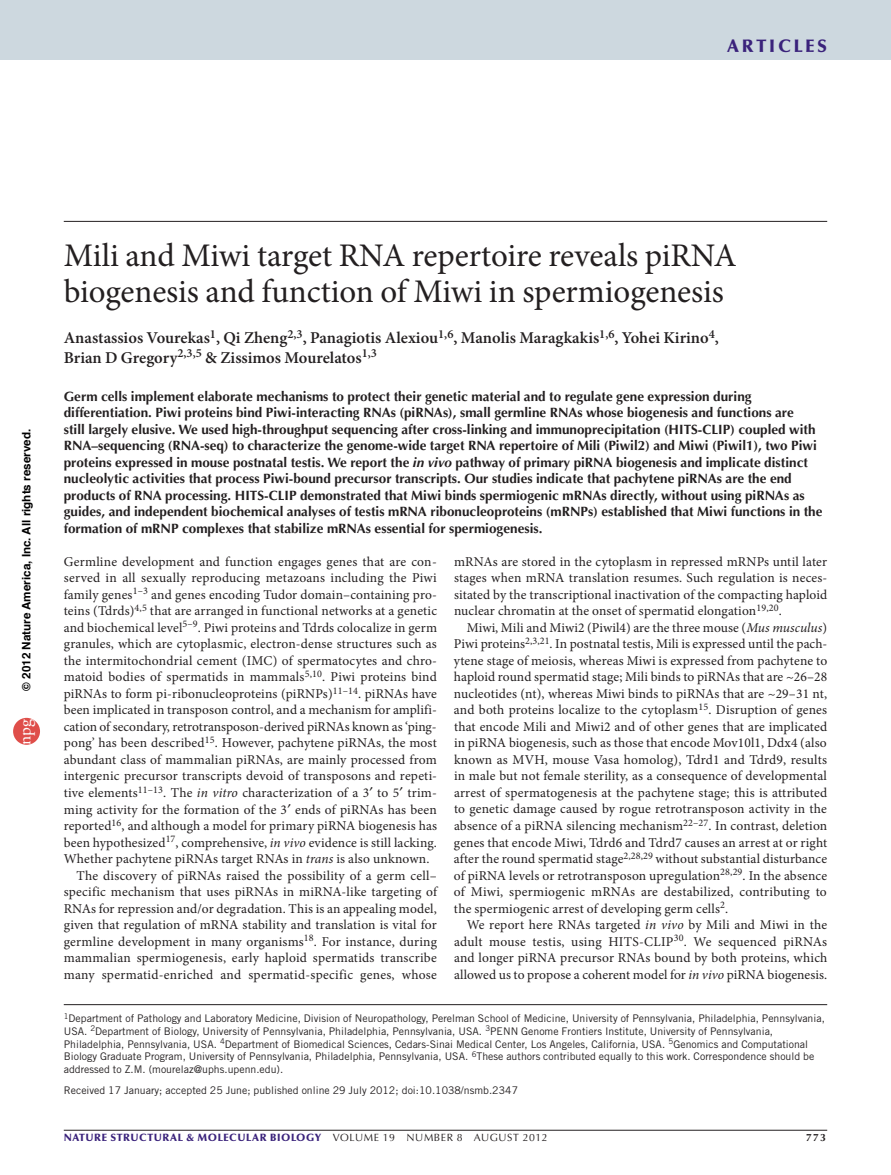
<style>
.page{position:relative;width:891px;height:1175px;background:#fff}
.page>*{position:absolute;margin:0;border:0;box-sizing:border-box;transform-origin:0 0}
.pAtl{font:33px/36px "Minion Pro";letter-spacing:-.005em;color:#231f20}
.z-HEADER_follow{font:900 18px "Optima LT Std";letter-spacing:.15em;color:#3a227b}
.t1{font:17.4px "Adobe Garamond Pro";color:#fff}
.pAu{font:600 16.5px/19.5px "Minion Pro";color:#231f20}
.pPara{font:13.5px/16.5px "Minion Pro";letter-spacing:.01em;color:#231f20;text-align:justify}
.pBodyFirstpara{font:13.5px/16.5px "Minion Pro";letter-spacing:.01em;color:#231f20;text-align:justify}
.pAbstext{font:700 13.5px/16.5px "Optima LT Std";color:#231f20}
.t2{font:700 11.7px "Helvetica";color:#000}
.pAffiliation{font:10.5px/12.8px "Trade Gothic LT Std";color:#231f20}
.pAopd{font:10.5px "Trade Gothic LT Std";color:#231f20}
.t3{font:900 10.5px "Optima LT Std";letter-spacing:.05em;color:#3a227b}
.t4{font:700 10.5px "Optima LT Std";color:#231f20}
.s1{font-style:italic}
.s2{font-weight:400;color:#231f20}
</style>
<div class="page">
<div style="left:0;top:0;width:891px;height:60px;background:#cdd8df"></div>
<hr style="left:64px;top:221px;width:763px;height:1px;background:#231f20">
<hr style="left:64px;top:1130px;width:763px;height:1px;background:#231f20">
<hr style="left:64px;top:1004px;width:763px;height:1px;background:#231f20">
<div style="left:13px;top:718px;width:27px;height:26px;background:#df4e4a;border-radius:50%"></div>
<p class="z-HEADER_follow" style="left:727px;top:36px;width:102px">ARTICLES</p>
<p class="t2" style="left:22px;top:690px;width:263px;rotate:-90deg">© 2012 Nature America, Inc. All rights reserved.</p>
<p class="t1" style="left:14px;top:744px;width:28px;rotate:-90deg">npg</p>
<p class="pAtl" style="left:64px;top:238px;width:675px">Mili and Miwi target RNA repertoire reveals piRNA biogenesis and function of Miwi in spermiogenesis</p>
<p class="pAu" style="left:64px;top:329px;width:657px">Anastassios Vourekas<sup>1</sup>, Qi Zheng<sup>2,3</sup>, Panagiotis Alexiou<sup>1,6</sup>, Manolis Maragkakis<sup>1,6</sup>, Yohei Kirino<sup>4</sup>,<br>Brian D Gregory<sup>2,3,5</sup> &amp; Zissimos Mourelatos<sup>1,3</sup></p>
<p class="pAbstext" style="left:64px;top:388px;width:760px">Germ cells implement elaborate mechanisms to protect their genetic material and to regulate gene expression during differentiation. Piwi proteins bind Piwi-interacting RNAs (piRNAs), small germline RNAs whose biogenesis and functions are<br>still largely elusive. We used high-throughput sequencing after cross-linking and immunoprecipitation (HITS-CLIP) coupled with RNA–sequencing (RNA-seq) to characterize the genome-wide target RNA repertoire of Mili (Piwil2) and Miwi (Piwil1), two Piwi proteins expressed in mouse postnatal testis. We report the <span class="s1">in vivo</span> pathway of primary piRNA biogenesis and implicate distinct nucleolytic activities that process Piwi-bound precursor transcripts. Our studies indicate that pachytene piRNAs are the end products of RNA processing. HITS-CLIP demonstrated that Miwi binds spermiogenic mRNAs directly, without using piRNAs as guides, and independent biochemical analyses of testis mRNA ribonucleoproteins (mRNPs) established that Miwi functions in the formation of mRNP complexes that stabilize mRNAs essential for spermiogenesis.</p>
<p class="pPara" style="left:454px;top:553px;width:375px">mRNAs are stored in the cytoplasm in repressed mRNPs until later stages when mRNA translation resumes. Such regulation is neces&shy;sitated by the transcriptional inactivation of the compacting haploid nuclear chromatin at the onset of spermatid elongation<sup>19,20</sup>.</p>
<p class="pPara" style="left:454px;top:619px;width:375px;text-indent:13px">Miwi, Mili and Miwi2 (Piwil4) are the three mouse (<span class="s1">Mus musculus</span>)<br>Piwi proteins<sup>2,3,21</sup>. In postnatal testis, Mili is expressed until the pach&shy;ytene stage of meiosis, whereas Miwi is expressed from pachytene to haploid round spermatid stage; Mili binds to piRNAs that are ~26–28 nucleotides (nt), whereas Miwi binds to piRNAs that are ~29–31 nt, and both proteins localize to the cytoplasm<sup>15</sup>. Disruption of genes that encode Mili and Miwi2 and of other genes that are implicated in piRNA biogenesis, such as those that encode Mov10l1, Ddx4 (also known as MVH, mouse Vasa homolog), Tdrd1 and Tdrd9, results in male but not female sterility, as a consequence of developmental arrest of spermatogenesis at the pachytene stage; this is attributed to genetic damage caused by rogue retrotransposon activity in the absence of a piRNA silencing mechanism<sup>22–27</sup>. In contrast, deletion genes that encode Miwi, Tdrd6 and Tdrd7 causes an arrest at or right after the round spermatid stage<sup>2,28,29</sup> without substantial disturbance of piRNA levels or retrotransposon upregulation<sup>28,29</sup>. In the absence of Miwi, spermiogenic mRNAs are destabilized, contributing to the spermiogenic arrest of developing germ cells<sup>2</sup>.</p>
<p class="pPara" style="left:454px;top:916px;width:375px;text-indent:13px">We report here RNAs targeted <span class="s1">in vivo</span> by Mili and Miwi in the adult mouse testis, using HITS-CLIP<sup>30</sup>. We sequenced piRNAs and longer piRNA precursor RNAs bound by both proteins, which allowed us to propose a coherent model for <span class="s1">in vivo</span> piRNA biogenesis.</p>
<p class="pAffiliation" style="left:64px;top:1011px;width:763px"><sup>1</sup>Department of Pathology and Laboratory Medicine, Division of Neuropathology, Perelman School of Medicine, University of Pennsylvania, Philadelphia, Pennsylvania, USA. <sup>2</sup>Department of Biology, University of Pennsylvania, Philadelphia, Pennsylvania, USA. <sup>3</sup>PENN Genome Frontiers Institute, University of Pennsylvania, Philadelphia, Pennsylvania, USA. <sup>4</sup>Department of Biomedical Sciences, Cedars-Sinai Medical Center, Los Angeles, California, USA. <sup>5</sup>Genomics and Computational Biology Graduate Program, University of Pennsylvania, Philadelphia, Pennsylvania, USA. <sup>6</sup>These authors contributed equally to this work. Correspondence should be addressed to Z.M. (mourelaz@uphs.upenn.edu).</p>
<p class="pAopd" style="left:64px;top:1084px;width:456px">Received 17 January; accepted 25 June; published online 29 July 2012; doi:10.1038/nsmb.2347</p>
<p class="pBodyFirstpara" style="left:64px;top:553px;width:375px">Germline development and function engages genes that are con&shy;served in all sexually reproducing metazoans including the Piwi family genes<sup>1–3</sup> and genes encoding Tudor domain–containing pro&shy;teins (Tdrds)<sup>4,5</sup> that are arranged in functional networks at a genetic and biochemical level<sup>5–9</sup>. Piwi proteins and Tdrds colocalize in germ granules, which are cytoplasmic, electron-dense structures such as the intermitochondrial cement (IMC) of spermatocytes and chro&shy;matoid bodies of spermatids in mammals<sup>5,10</sup>. Piwi proteins bind piRNAs to form pi-ribonucleoproteins (piRNPs)<sup>11–14</sup>. piRNAs have been implicated in transposon control, and a mechanism for amplifi&shy;cation of secondary, retrotransposon-derived piRNAs known as ‘ping&shy;pong’ has been described<sup>15</sup>. However, pachytene piRNAs, the most abundant class of mammalian piRNAs, are mainly processed from intergenic precursor transcripts devoid of transposons and repeti&shy;tive elements<sup>11–13</sup>. The <span class="s1">in vitro</span> characterization of a 3 to 5 trim&shy;ming activity for the formation of the 3 ends of piRNAs has been reported<sup>16</sup>, and although a model for primary piRNA biogenesis has been hypothesized<sup>17</sup>, comprehensive, <span class="s1">in vivo</span> evidence is still lacking.<br>Whether pachytene piRNAs target RNAs in <span class="s1">trans</span> is also unknown.</p>
<p class="pPara" style="left:64px;top:867px;width:375px;text-indent:13px">The discovery of piRNAs raised the possibility of a germ cell– specific mechanism that uses piRNAs in miRNA-like targeting of RNAs for repression and/or degradation. This is an appealing model, given that regulation of mRNA stability and translation is vital for germline development in many organisms<sup>18</sup>. For instance, during mammalian spermiogenesis, early haploid spermatids transcribe many spermatid-enriched and spermatid-specific genes, whose</p>
<p class="t3" style="left:64px;top:1130px;width:485px">NATURE STRUCTURAL &amp; MOLECULAR BIOLOGY <span class="s2">VOLUME 19 NUMBER 8 AUGUST 2012</span></p>
<p class="t4" style="left:806px;top:1130px;width:21px">773</p>
</div>
